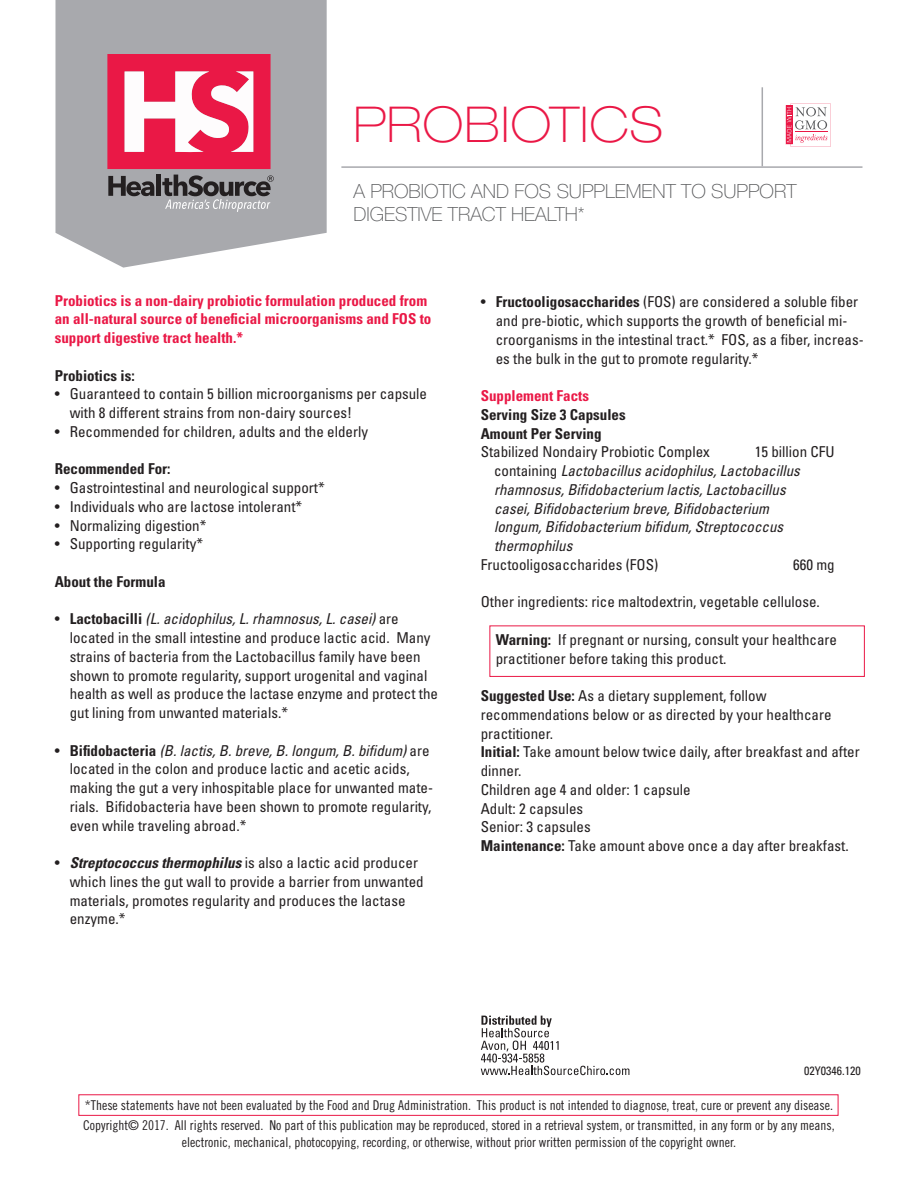
<style>
.page{position:relative;width:918px;height:1188px;background:#fff}
.page>*{position:absolute;margin:0;border:0;box-sizing:border-box;transform-origin:0 0}
.t1{font:100 expanded 49.5px "Helvetica Neue";letter-spacing:.025em;color:#ea1846}
.t2{font:100 19.5px/23.4px "Helvetica Neue";color:#57585a}
.t3{font:condensed 15px/18.8px "Univers";color:#231f20}
.t4{font:italic condensed 15px "Univers";color:#231f20}
.t5{font:700 condensed 15px/18.8px "Univers";color:#ea1846}
.t6{font:700 condensed 15px "Univers";color:#231f20}
.t7{font:13.5px/16.2px "Trade Gothic Cond Eighteen";color:#231f20;text-align:center}
.t8{font:condensed 12px "Univers";color:#231f20}
.s1{font-weight:700}
.s2{font-style:italic}
.s3{font-weight:700;font-style:italic}
.s4{font-style:normal}
</style>
<div class="page">
<svg style="left:55px;top:0;width:272px;height:268px;background:#b2b2b6"></svg>
<svg style="left:107px;top:54px;width:164px;height:115px"></svg>
<svg style="left:108px;top:176px;width:46px;height:20px"></svg>
<div style="left:156px;top:175px;width:5px;height:21px;background:#231f20"></div>
<svg style="left:162px;top:175px;width:112px;height:37px;background:#8a898c"></svg>
<hr style="left:341px;top:166px;width:521px;height:2px;background:#a8a9ad">
<svg style="left:786px;top:104px;width:45px;height:43px"></svg>
<hr style="left:795px;top:132px;width:33px;height:1px;background:#ea1846">
<hr style="left:762px;top:87px;width:1px;height:79px;background:#a8a9ad">
<div style="left:78px;top:1094px;width:760px;height:22px;border:1px solid #ea1846"></div>
<div style="left:489px;top:626px;width:376px;height:51px;border:1px solid #ea1846"></div>
<svg style="left:481px;top:1016px;width:148px;height:59px"></svg>
<p class="t1" style="left:353px;top:95px;width:311px">PROBIOTICS</p>
<p class="t2" style="left:353px;top:180px;width:445px">A PROBIOTIC AND FOS SUPPLEMENT TO SUPPORT<br>DIGESTIVE TRACT HEALTH*</p>
<p class="t5" style="left:55px;top:291px;width:378px">Probiotics is a non-dairy probiotic formulation produced from an all-natural source of beneficial microorganisms and FOS to support digestive tract health.*</p>
<p class="t6" style="left:55px;top:366px;width:81px">Probiotics is:</p>
<p class="t3" style="left:70px;top:384px;width:359px;text-indent:-15px">• Guaranteed to contain 5 billion microorganisms per capsule with 8 different strains from non-dairy sources!</p>
<p class="t3" style="left:55px;top:422px;width:315px">• Recommended for children, adults and the elderly</p>
<p class="t6" style="left:55px;top:460px;width:117px">Recommended For:</p>
<p class="t3" style="left:55px;top:478px;width:271px">• Gastrointestinal and neurological support*</p>
<p class="t3" style="left:55px;top:497px;width:249px">• Individuals who are lactose intolerant*</p>
<p class="t3" style="left:55px;top:515px;width:153px">• Normalizing digestion*</p>
<p class="t3" style="left:55px;top:534px;width:150px">• Supporting regularity*</p>
<p class="t6" style="left:55px;top:572px;width:112px">About the Formula</p>
<p class="t3" style="left:70px;top:609px;width:370px;text-indent:-15px">• <span class="s1">Lactobacilli</span> <span class="s2">(L. acidophilus, L. rhamnosus, L. casei)</span> are located in the small intestine and produce lactic acid. Many strains of bacteria from the Lactobacillus family have been shown to promote regularity, support urogenital and vaginal health as well as produce the lactase enzyme and protect the gut lining from unwanted materials.*</p>
<p class="t3" style="left:70px;top:740px;width:365px;text-indent:-15px">• <span class="s1">Bifidobacteria</span> <span class="s2">(B. lactis, B. breve, B. longum, B. bifidum)</span> are located in the colon and produce lactic and acetic acids, making the gut a very inhospitable place for unwanted mate&shy;rials. Bifidobacteria have been shown to promote regularity, even while traveling abroad.*</p>
<p class="t3" style="left:70px;top:853px;width:356px;text-indent:-15px">• <span class="s3">Streptococcus thermophilus</span> is also a lactic acid producer which lines the gut wall to provide a barrier from unwanted materials, promotes regularity and produces the lactase enzyme.*</p>
<p class="t3" style="left:496px;top:292px;width:369px;text-indent:-15px">• <span class="s1">Fructooligosaccharides</span> (FOS) are considered a soluble fiber and pre-biotic, which supports the growth of beneficial mi&shy;croorganisms in the intestinal tract.* FOS, as a fiber, increas&shy;es the bulk in the gut to promote regularity.*</p>
<p class="t5" style="left:481px;top:386px;width:110px">Supplement Facts</p>
<p class="t6" style="left:481px;top:405px;width:146px">Serving Size 3 Capsules</p>
<p class="t6" style="left:481px;top:424px;width:122px">Amount Per Serving</p>
<p class="t3" style="left:481px;top:442px;width:231px">Stabilized Nondairy Probiotic Complex</p>
<p class="t3" style="left:755px;top:442px;width:81px">15 billion CFU</p>
<p class="t4" style="left:494px;top:461px;width:307px"><span class="s4">containing</span> Lactobacillus acidophilus, Lactobacillus</p>
<p class="t4" style="left:494px;top:480px;width:293px">rhamnosus, Bifidobacterium lactis, Lactobacillus</p>
<p class="t4" style="left:494px;top:499px;width:276px">casei, Bifidobacterium breve, Bifidobacterium</p>
<p class="t4" style="left:494px;top:518px;width:291px">longum, Bifidobacterium bifidum, Streptococcus</p>
<p class="t4" style="left:494px;top:536px;width:80px">thermophilus</p>
<p class="t3" style="left:481px;top:555px;width:179px">Fructooligosaccharides (FOS)</p>
<p class="t3" style="left:793px;top:555px;width:43px">660 mg</p>
<p class="t3" style="left:481px;top:592px;width:341px">Other ingredients: rice maltodextrin, vegetable cellulose.</p>
<p class="t3" style="left:496px;top:630px;width:343px"><span class="s1">Warning:</span> If pregnant or nursing, consult your healthcare practitioner before taking this product.</p>
<p class="t3" style="left:481px;top:686px;width:352px"><span class="s1">Suggested Use:</span> As a dietary supplement, follow recommendations below or as directed by your healthcare practitioner.</p>
<p class="t3" style="left:481px;top:742px;width:381px"><span class="s1">Initial:</span> Take amount below twice daily, after breakfast and after dinner.</p>
<p class="t3" style="left:481px;top:780px;width:211px">Children age 4 and older: 1 capsule</p>
<p class="t3" style="left:481px;top:799px;width:104px">Adult: 2 capsules</p>
<p class="t3" style="left:481px;top:817px;width:111px">Senior: 3 capsules</p>
<p class="t3" style="left:481px;top:836px;width:369px"><span class="s1">Maintenance:</span> Take amount above once a day after breakfast.</p>
<p class="t8" style="left:804px;top:1064px;width:58px">02Y0346.120</p>
<p class="t7" style="left:85px;top:1096px;width:750px">*These statements have not been evaluated by the Food and Drug Administration. This product is not intended to diagnose, treat, cure or prevent any disease.</p>
<p class="t7" style="left:83px;top:1117px;width:753px">Copyright© 2017. All rights reserved. No part of this publication may be reproduced, stored in a retrieval system, or transmitted, in any form or by any means, electronic, mechanical, photocopying, recording, or otherwise, without prior written permission of the copyright owner.</p>
</div>
